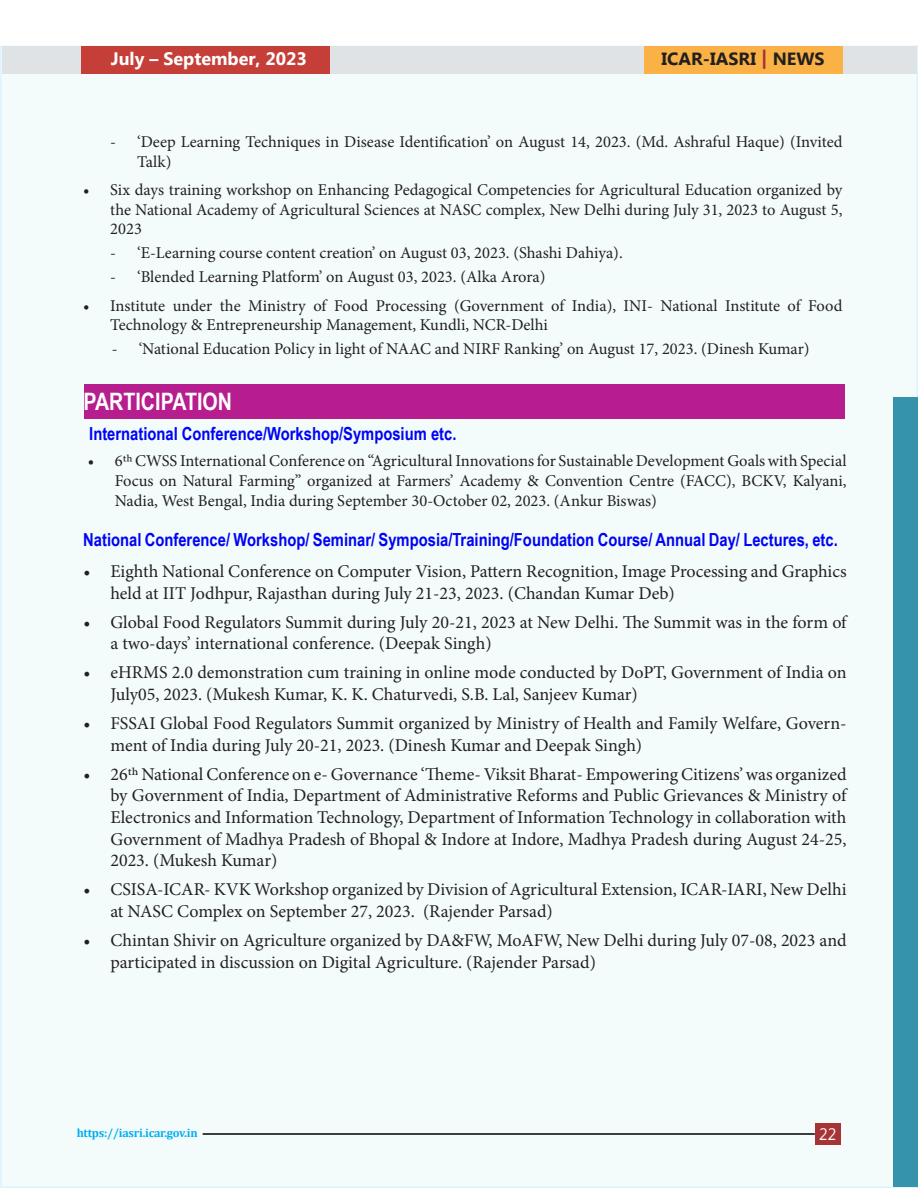
<style>
.page{position:relative;width:918px;height:1188px;background:#fff}
.page>*{position:absolute;margin:0;border:0;box-sizing:border-box;transform-origin:0 0}
.t1{font:700 24px "Arial Narrow";color:#fff}
.t2{font:18px/21.6px "Minion Pro";color:#231f20}
.t3{font:700 18px "Arial Narrow";color:#0003f5}
.t4{font:700 18px "Microsoft New Tai Lue";color:#fff}
.t5{font:700 17.7px "Microsoft New Tai Lue";color:#231f20}
.t6{font:16.5px/19.5px "Minion Pro";color:#231f20;text-align:justify}
.t7{font:16.5px "Microsoft Tai Le";color:#fff;scale:.96 1}
.t8{font:700 12px "Cambria";letter-spacing:-.02em;color:#00aeef}
.s1{font-size:19.05px;color:#a63336}
</style>
<div class="page">
<div style="left:1px;top:46px;width:916px;height:1141px;background:#f3fcfb"></div>
<div style="left:2px;top:46px;width:914px;height:27px;background:#dfe3e6"></div>
<div style="left:894px;top:397px;width:24px;height:790px;background:#3593ac"></div>
<div style="left:815px;top:1123px;width:26px;height:22px;background:#a63336"></div>
<hr style="left:203px;top:1133px;width:612px;height:2px;background:#000">
<div style="left:644px;top:46px;width:198px;height:27px;background:#fab246"></div>
<div style="left:84px;top:385px;width:760px;height:34px;background:#b61d8f"></div>
<div style="left:82px;top:46px;width:248px;height:28px;background:#c53e38"></div>
<p class="t4" style="left:115px;top:48px;width:152px">April – June, 2023</p>
<p class="t5" style="left:662px;top:49px;width:165px">ICAR-IASRI <span class="s1">|</span> NEWS</p>
<p class="t4" style="left:111px;top:48px;width:198px">July – September, 2023</p>
<p class="t6" style="left:137px;top:132px;width:707px;text-indent:-27px">- ‘Deep Learning Techniques in Disease Identification’ on August 14, 2023. (Md. Ashraful Haque) (Invited<br>Talk)</p>
<p class="t6" style="left:110px;top:180px;width:734px;text-indent:-27px">• Six days training workshop on Enhancing Pedagogical Competencies for Agricultural Education organized by the National Academy of Agricultural Sciences at NASC complex, New Delhi during July 31, 2023 to August 5, 2023</p>
<p class="t6" style="left:110px;top:243px;width:514px">- ‘E-Learning course content creation’ on August 03, 2023. (Shashi Dahiya).</p>
<p class="t6" style="left:110px;top:267px;width:437px">- ‘Blended Learning Platform’ on August 03, 2023. (Alka Arora)</p>
<p class="t6" style="left:110px;top:296px;width:734px;text-indent:-27px">• Institute under the Ministry of Food Processing (Government of India), INI- National Institute of Food<br>Technology &amp; Entrepreneurship Management, Kundli, NCR-Delhi</p>
<p class="t6" style="left:112px;top:339px;width:699px">- ‘National Education Policy in light of NAAC and NIRF Ranking’ on August 17, 2023. (Dinesh Kumar)</p>
<p class="t1" style="left:83px;top:384px;width:150px">PARTICIPATION</p>
<p class="t3" style="left:89px;top:420px;width:369px">International Conference/Workshop/Symposium etc.</p>
<p class="t6" style="left:115px;top:451px;width:734px;text-indent:-27px">• 6th CWSS International Conference on “Agricultural Innovations for Sustainable Development Goals with Special Focus on Natural Farming” organized at Farmers’ Academy &amp; Convention Centre (FACC), BCKV, Kalyani, Nadia, West Bengal, India during September 30-October 02, 2023. (Ankur Biswas)</p>
<p class="t3" style="left:83px;top:526px;width:756px">National Conference/ Workshop/ Seminar/ Symposia/Training/Foundation Course/ Annual Day/ Lectures, etc.</p>
<p class="t2" style="left:110px;top:560px;width:738px;text-indent:-27px">• Eighth National Conference on Computer Vision, Pattern Recognition, Image Processing and Graphics held at IIT Jodhpur, Rajasthan during July 21-23, 2023. (Chandan Kumar Deb)</p>
<p class="t2" style="left:110px;top:611px;width:738px;text-indent:-27px">• Global Food Regulators Summit during July 20-21, 2023 at New Delhi. The Summit was in the form of a two-days’ international conference. (Deepak Singh)</p>
<p class="t2" style="left:110px;top:662px;width:738px;text-indent:-27px">• eHRMS 2.0 demonstration cum training in online mode conducted by DoPT, Government of India on<br>July05, 2023. (Mukesh Kumar, K. K. Chaturvedi, S.B. Lal, Sanjeev Kumar)</p>
<p class="t2" style="left:110px;top:713px;width:738px;text-indent:-27px">• FSSAI Global Food Regulators Summit organized by Ministry of Health and Family Welfare, Govern&shy;ment of India during July 20-21, 2023. (Dinesh Kumar and Deepak Singh)</p>
<p class="t2" style="left:110px;top:763px;width:738px;text-align:justify;text-indent:-27px">• 26th National Conference on e- Governance ‘Theme- Viksit Bharat- Empowering Citizens’ was organized by Government of India, Department of Administrative Reforms and Public Grievances &amp; Ministry of Electronics and Information Technology, Department of Information Technology in collaboration with Government of Madhya Pradesh of Bhopal &amp; Indore at Indore, Madhya Pradesh during August 24-25, 2023. (Mukesh Kumar)</p>
<p class="t2" style="left:110px;top:879px;width:738px;text-indent:-27px">• CSISA-ICAR- KVK Workshop organized by Division of Agricultural Extension, ICAR-IARI, New Delhi at NASC Complex on September 27, 2023. (Rajender Parsad)</p>
<p class="t2" style="left:110px;top:929px;width:738px;text-indent:-27px">• Chintan Shivir on Agriculture organized by DA&amp;FW, MoAFW, New Delhi during July 07-08, 2023 and participated in discussion on Digital Agriculture. (Rajender Parsad)</p>
<p class="t8" style="left:77px;top:1124px;width:122px">https://iasri.icar.gov.in</p>
<p class="t7" style="left:819px;top:1125px;width:19px">22</p>
</div>
